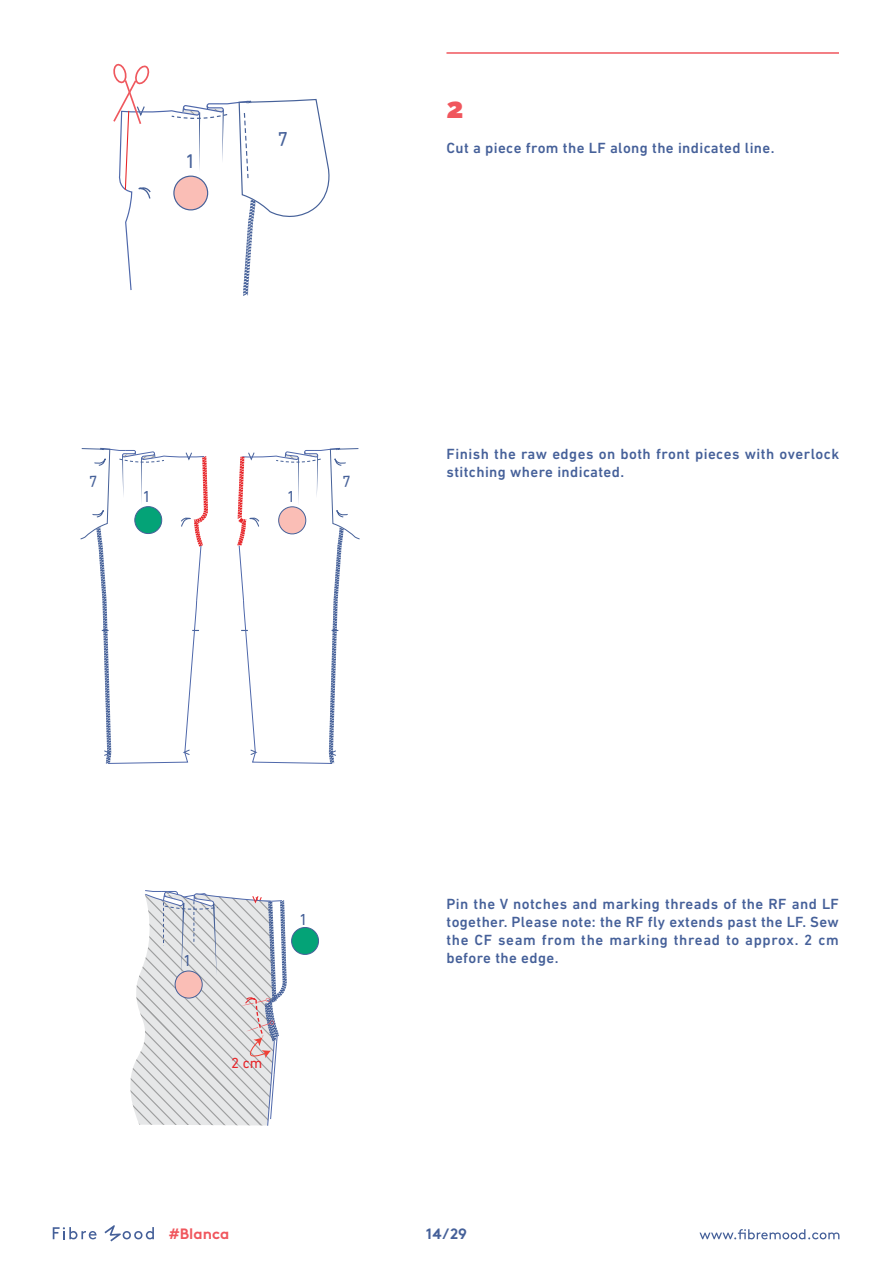
<style>
.page{position:relative;width:893px;height:1263px;background:#fff}
.page>*{position:absolute;margin:0;border:0;box-sizing:border-box;transform-origin:0 0}
.t1{font:900 28.5px "Raleway";color:#f0565d}
.t2{font:20.1px "DIN Next LT Pro";color:#466199}
.t3{font:16.2px "DIN Next LT Pro";color:#466199}
.t4{font:500 15px/18px "DIN Next LT Pro";letter-spacing:.025em;color:#456099}
.t5{font:700 15px "Brown";color:#f0565d}
.t6{font:700 15px "Brown";color:#456099}
.t7{font:14.85px "DIN Next LT Pro";color:#e8262a}
</style>
<div class="page">
<svg style="left:699px;top:1229px;width:140px;height:10px"></svg>
<svg style="left:53px;top:1227px;width:44px;height:12px"></svg>
<svg style="left:104px;top:1225px;width:50px;height:16px"></svg>
<hr style="left:446px;top:52px;width:393px;height:2px;background:#f0565d">
<div style="left:291px;top:927px;width:28px;height:28px;background:#04a377;border:1px solid #456098;border-radius:50%"></div>
<svg style="left:130px;top:890px;width:157px;height:236px"></svg>
<svg style="left:237px;top:447px;width:123px;height:317px"></svg>
<svg style="left:80px;top:447px;width:128px;height:317px"></svg>
<svg style="left:113px;top:63px;width:217px;height:233px"></svg>
<h2 class="t2" style="left:185px;top:149px;width:12px">1</h2>
<p class="t3" style="left:143px;top:487px;width:10px">1</p>
<p class="t3" style="left:287px;top:487px;width:10px">1</p>
<h1 class="t1" style="left:446px;top:91px;width:19px">2</h1>
<p class="t4" style="left:446px;top:138px;width:330px">Cut a piece from the LF along the indicated line.</p>
<p class="t4" style="left:446px;top:444px;width:394px">Finish the raw edges on both front pieces with overlock stitching where indicated.</p>
<p class="t3" style="left:183px;top:950px;width:16px">11</p>
<p class="t7" style="left:231px;top:1054px;width:33px">2 cm</p>
<p class="t3" style="left:299px;top:910px;width:10px">1</p>
<p class="t4" style="left:446px;top:894px;width:394px;text-align:justify">Pin the V notches and marking threads of the RF and LF together. Please note: the RF fly extends past the LF. Sew the CF seam from the marking thread to approx. 2 cm before the edge.</p>
<p class="t5" style="left:169px;top:1222px;width:62px">#Blanca</p>
<p class="t6" style="left:426px;top:1221px;width:43px">14/29</p>
</div>
